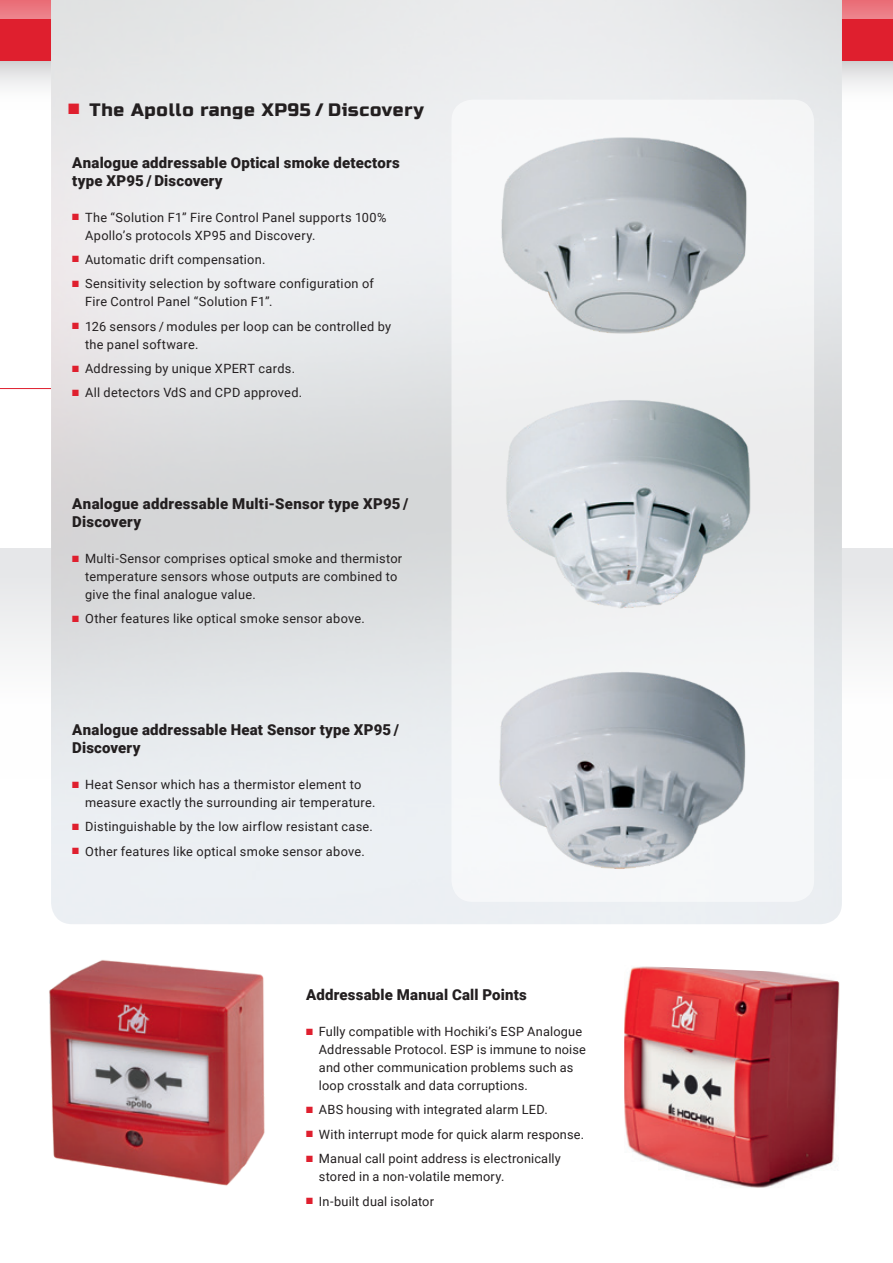
<style>
.page{position:relative;width:893px;height:1263px;background:#fff}
.page>*{position:absolute;margin:0;border:0;box-sizing:border-box;transform-origin:0 0}
.t1{font:18px "Russo One";letter-spacing:.04em;color:#231f20}
.t2{font:900 15px/18px "Roboto";letter-spacing:.015em;color:#231f20}
.t3{font:12.75px/18px "Roboto";letter-spacing:.02em;color:#231f20}
.s1{color:#df1f2e}
</style>
<div class="page">
<div style="left:0;top:549px;width:893px;height:230px;background:linear-gradient(to bottom,#e5e6e8,#fff)"></div>
<div style="left:0;top:57px;width:893px;height:58px;background:linear-gradient(to bottom,#d5d6d7,#fff)"></div>
<div style="left:0;top:0;width:893px;height:60px;background:#df1f2e"></div>
<div style="left:0;top:0;width:893px;height:19px;background:#eb7881"></div>
<img style="left:51px;top:0;width:791px;height:924px">
<div style="left:451px;top:100px;width:363px;height:802px;background:#f2f4f5;border-radius:21px"></div>
<img style="left:501px;top:119px;width:314px;height:241px">
<img style="left:451px;top:656px;width:364px;height:241px">
<img style="left:451px;top:386px;width:364px;height:241px">
<img style="left:624px;top:966px;width:216px;height:222px">
<img style="left:49px;top:960px;width:216px;height:226px">
<h1 class="t1" style="left:68px;top:99px;width:357px"><span class="s1">■</span> The Apollo range XP95 / Discovery</h1>
<p class="t2" style="left:72px;top:153px;width:329px">Analogue addressable Optical smoke detectors type XP95 / Discovery</p>
<p class="t3" style="left:85px;top:208px;width:303px;text-indent:-13px"><span class="s1">■</span> The “Solution F1” Fire Control Panel supports 100%<br>Apollo’s protocols XP95 and Discovery.</p>
<p class="t3" style="left:72px;top:250px;width:195px"><span class="s1">■</span> Automatic drift compensation.</p>
<p class="t3" style="left:85px;top:274px;width:290px;text-indent:-13px"><span class="s1">■</span> Sensitivity selection by software configuration of<br>Fire Control Panel “Solution F1”.</p>
<p class="t3" style="left:85px;top:317px;width:308px;text-indent:-13px"><span class="s1">■</span> 126 sensors / modules per loop can be controlled by the panel software.</p>
<p class="t3" style="left:72px;top:359px;width:224px"><span class="s1">■</span> Addressing by unique XPERT cards.</p>
<p class="t3" style="left:72px;top:383px;width:231px"><span class="s1">■</span> All detectors VdS and CPD approved.</p>
<p class="t2" style="left:72px;top:494px;width:338px">Analogue addressable Multi-Sensor type XP95 /<br>Discovery</p>
<p class="t3" style="left:85px;top:549px;width:319px;text-indent:-13px"><span class="s1">■</span> Multi-Sensor comprises optical smoke and thermistor temperature sensors whose outputs are combined to give the final analogue value.</p>
<p class="t3" style="left:72px;top:609px;width:294px"><span class="s1">■</span> Other features like optical smoke sensor above.</p>
<p class="t2" style="left:72px;top:720px;width:328px">Analogue addressable Heat Sensor type XP95 /<br>Discovery</p>
<p class="t3" style="left:85px;top:775px;width:292px;text-indent:-13px"><span class="s1">■</span> Heat Sensor which has a thermistor element to measure exactly the surrounding air temperature.</p>
<p class="t3" style="left:72px;top:817px;width:302px"><span class="s1">■</span> Distinguishable by the low airflow resistant case.</p>
<p class="t3" style="left:72px;top:842px;width:294px"><span class="s1">■</span> Other features like optical smoke sensor above.</p>
<p class="t2" style="left:306px;top:985px;width:222px">Addressable Manual Call Points</p>
<p class="t3" style="left:319px;top:1022px;width:269px;text-indent:-13px"><span class="s1">■</span> Fully compatible with Hochiki’s ESP Analogue Addressable Protocol. ESP is immune to noise and other communication problems such as loop crosstalk and data corruptions.</p>
<p class="t3" style="left:306px;top:1100px;width:243px"><span class="s1">■</span> ABS housing with integrated alarm LED.</p>
<p class="t3" style="left:306px;top:1125px;width:279px"><span class="s1">■</span> With interrupt mode for quick alarm response.</p>
<p class="t3" style="left:319px;top:1149px;width:243px;text-indent:-13px"><span class="s1">■</span> Manual call point address is electronically stored in a non-volatile memory.</p>
<p class="t3" style="left:306px;top:1191px;width:129px"><span class="s1">■</span> In-built dual isolator</p>
</div>
